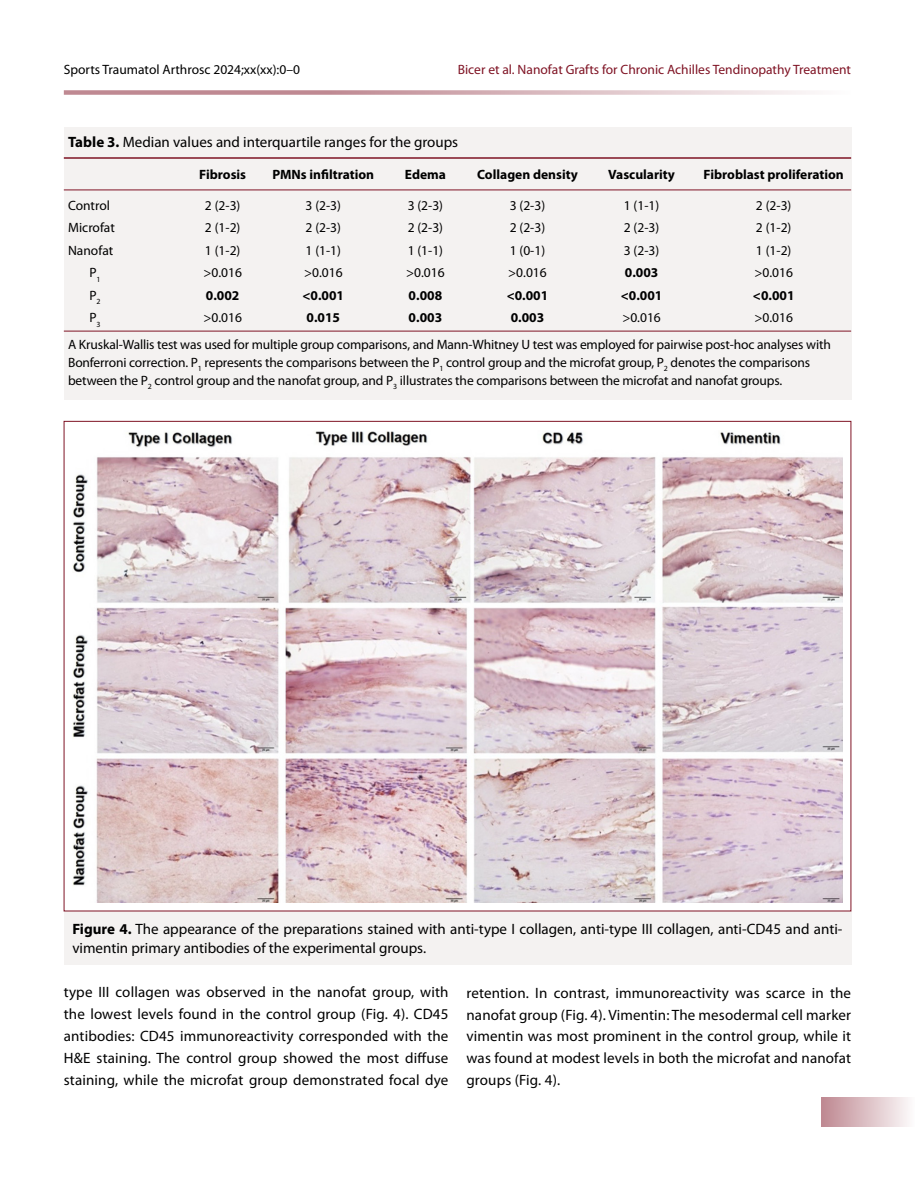
<style>
.page{position:relative;width:915px;height:1191px;background:#fff}
.page>*{position:absolute;margin:0;border:0;box-sizing:border-box;transform-origin:0 0}
.t1{font:15px/21.9px "Myriad Pro";color:#000;text-align:justify}
.t2{font:13.5px/26.5px "Myriad Pro";letter-spacing:-.01em;color:#000}
.t3{font:700 13.5px "Myriad Pro";color:#000}
.t4{font:13.5px "Myriad Pro";color:#7f1324}
.s1{font-weight:700}
</style>
<div class="page">
<div style="left:821px;top:1097px;width:93px;height:30px;background:linear-gradient(to right,#be8790,#fdfbfb)"></div>
<svg style="left:64px;top:90px;width:746px;height:5px;background:#d6b3b9"></svg>
<div style="left:64px;top:128px;width:786px;height:272px;background:#f4f2f1"></div>
<hr style="left:64px;top:157px;width:786px;height:2px;background:#7f1324">
<hr style="left:64px;top:190px;width:786px;height:1px;background:#7f1324">
<hr style="left:64px;top:331px;width:786px;height:1px;background:#7f1324">
<div style="left:64px;top:911px;width:786px;height:53px;background:#f4f2f1"></div>
<img style="left:72px;top:431px;width:770px;height:471px">
<p class="t2" style="left:64px;top:56px;width:237px">Sports Traumatol Arthrosc 2024;xx(xx):0–0</p>
<p class="t4" style="left:457px;top:61px;width:394px">Bicer et al. Nanofat Grafts for Chronic Achilles Tendinopathy Treatment</p>
<p class="t1" style="left:68px;top:131px;width:391px"><span class="s1">Table 3.</span> Median values and interquartile ranges for the groups</p>
<p class="t3" style="left:199px;top:165px;width:48px">Fibrosis</p>
<p class="t3" style="left:272px;top:165px;width:103px">PMNs infiltration</p>
<p class="t3" style="left:404px;top:165px;width:43px">Edema</p>
<p class="t3" style="left:477px;top:165px;width:102px">Collagen density</p>
<p class="t3" style="left:608px;top:165px;width:68px">Vascularity</p>
<p class="t3" style="left:703px;top:165px;width:142px">Fibroblast proliferation</p>
<p class="t2" style="left:68px;top:191px;width:43px">Control</p>
<p class="t2" style="left:205px;top:191px;width:37px">2 (2-3)</p>
<p class="t2" style="left:305px;top:191px;width:37px">3 (2-3)</p>
<p class="t2" style="left:407px;top:191px;width:37px">3 (2-3)</p>
<p class="t2" style="left:509px;top:191px;width:37px">3 (2-3)</p>
<p class="t2" style="left:623px;top:191px;width:37px">1 (1-1)</p>
<p class="t2" style="left:755px;top:191px;width:37px">2 (2-3)</p>
<p class="t2" style="left:68px;top:214px;width:48px">Microfat</p>
<p class="t2" style="left:205px;top:214px;width:37px">2 (1-2)</p>
<p class="t2" style="left:305px;top:214px;width:37px">2 (2-3)</p>
<p class="t2" style="left:407px;top:214px;width:37px">2 (2-3)</p>
<p class="t2" style="left:509px;top:214px;width:37px">2 (2-3)</p>
<p class="t2" style="left:623px;top:214px;width:37px">2 (2-3)</p>
<p class="t2" style="left:755px;top:214px;width:37px">2 (1-2)</p>
<p class="t2" style="left:68px;top:237px;width:47px">Nanofat</p>
<p class="t2" style="left:205px;top:237px;width:37px">1 (1-2)</p>
<p class="t2" style="left:305px;top:237px;width:37px">1 (1-1)</p>
<p class="t2" style="left:407px;top:237px;width:37px">1 (1-1)</p>
<p class="t2" style="left:509px;top:237px;width:37px">1 (0-1)</p>
<p class="t2" style="left:623px;top:237px;width:37px">3 (2-3)</p>
<p class="t2" style="left:755px;top:237px;width:37px">1 (1-2)</p>
<p class="t2" style="left:89px;top:259px;width:13px">P<sub>1</sub></p>
<p class="t2" style="left:203px;top:259px;width:40px">&gt;0.016</p>
<p class="t2" style="left:304px;top:259px;width:40px">&gt;0.016</p>
<p class="t2" style="left:406px;top:259px;width:40px">&gt;0.016</p>
<p class="t2" style="left:508px;top:259px;width:40px">&gt;0.016</p>
<p class="t3" style="left:624px;top:264px;width:35px">0.003</p>
<p class="t2" style="left:754px;top:259px;width:40px">&gt;0.016</p>
<p class="t2" style="left:89px;top:281px;width:13px">P<sub>2</sub></p>
<p class="t3" style="left:206px;top:286px;width:35px">0.002</p>
<p class="t3" style="left:302px;top:286px;width:43px">&lt;0.001</p>
<p class="t3" style="left:408px;top:286px;width:35px">0.008</p>
<p class="t3" style="left:506px;top:286px;width:43px">&lt;0.001</p>
<p class="t3" style="left:620px;top:286px;width:43px">&lt;0.001</p>
<p class="t3" style="left:752px;top:286px;width:43px">&lt;0.001</p>
<p class="t2" style="left:89px;top:304px;width:13px">P<sub>3</sub></p>
<p class="t2" style="left:203px;top:304px;width:40px">&gt;0.016</p>
<p class="t3" style="left:306px;top:309px;width:35px">0.015</p>
<p class="t3" style="left:408px;top:309px;width:35px">0.003</p>
<p class="t3" style="left:510px;top:309px;width:35px">0.003</p>
<p class="t2" style="left:622px;top:304px;width:40px">&gt;0.016</p>
<p class="t2" style="left:68px;top:304px;width:764px;text-indent:686px">&gt;0.016<br>A Kruskal-Wallis test was used for multiple group comparisons, and Mann-Whitney U test was employed for pairwise post-hoc analyses with</p>
<p class="t2" style="left:68px;top:353px;width:743px;line-height:18px">Bonferroni correction. P<sub>1</sub> represents the comparisons between the P<sub>1</sub> control group and the microfat group, P<sub>2</sub> denotes the comparisons between the P<sub>2</sub> control group and the nanofat group, and P<sub>3</sub> illustrates the comparisons between the microfat and nanofat groups.</p>
<p class="t1" style="left:72px;top:919px;width:771px;line-height:18.8px"><span class="s1">Figure 4.</span> The appearance of the preparations stained with anti-type I collagen, anti-type III collagen, anti-CD45 and anti&shy;vimentin primary antibodies of the experimental groups.</p>
<p class="t1" style="left:64px;top:980px;width:386px">type III collagen was observed in the nanofat group, with the lowest levels found in the control group (Fig. 4). CD45 antibodies: CD45 immunoreactivity corresponded with the H&amp;E staining. The control group showed the most diffuse staining, while the microfat group demonstrated focal dye</p>
<p class="t1" style="left:466px;top:982px;width:386px">retention. In contrast, immunoreactivity was scarce in the nanofat group (Fig. 4). Vimentin: The mesodermal cell marker vimentin was most prominent in the control group, while it was found at modest levels in both the microfat and nanofat groups (Fig. 4).</p>
</div>
